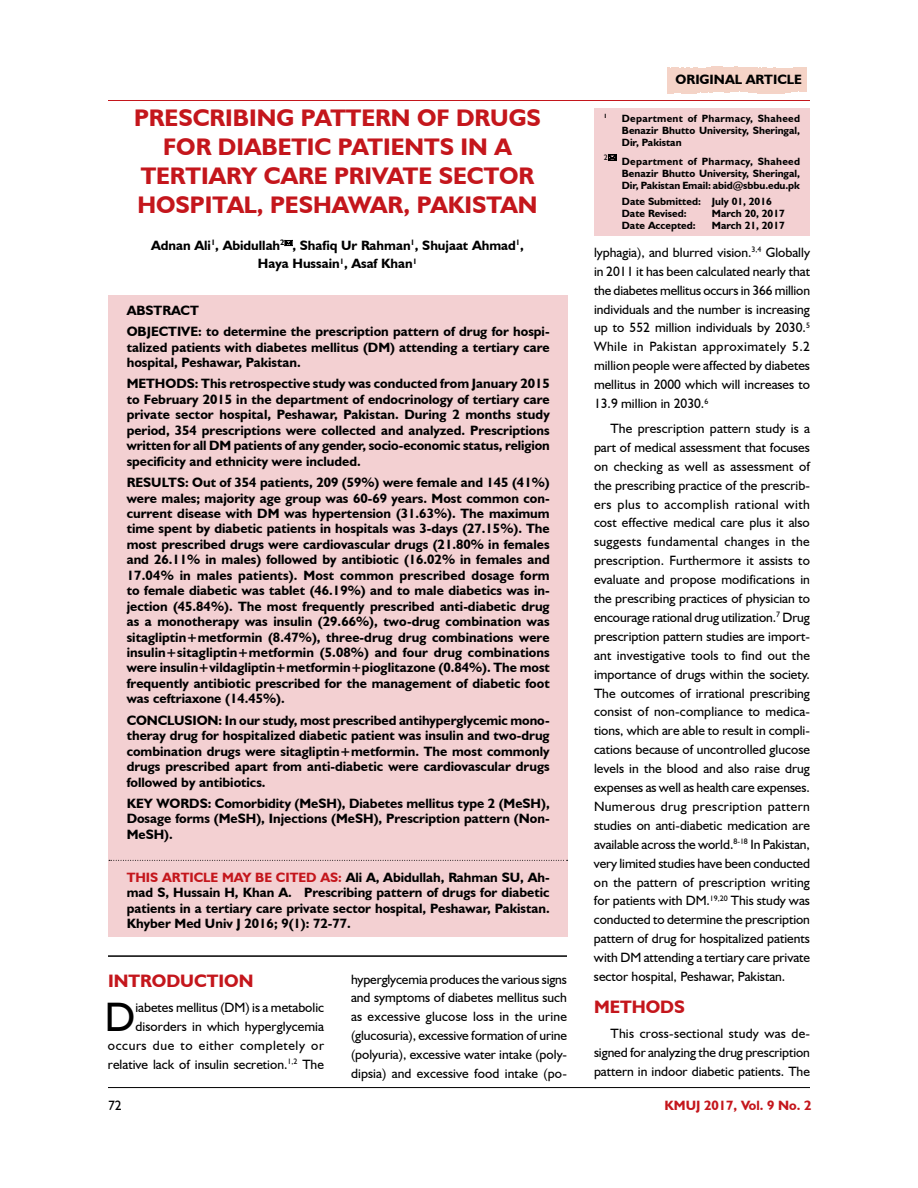
<style>
.page{position:relative;width:918px;height:1188px;background:#fff}
.page>*{position:absolute;margin:0;border:0;box-sizing:border-box;transform-origin:0 0}
.t1{font:41.1px "Humanist 521 BT";color:#000}
.t2{font:700 24px/28.8px "Humanist 521 BT";color:#c4161c;text-align:center}
.t3{font:700 18px "Humanist 521 BT";color:#c4161c}
.t4{font:700 13.5px/15.5px "Humanist 521 BT";color:#000;text-align:justify}
.t5{font:13.5px/18.9px "Humanist 521 BT";color:#000;text-align:justify}
.t6{font:700 13.5px "Humanist 521 BT";color:#c4161c}
.t7{font:700 10.5px/12px "Humanist 521 BT";color:#000;text-align:justify}
.t8{font:7.8px "Humanist 521 BT";color:#000}
.t9{font:700 6.15px "Humanist 521 BT";color:#000}
.s1{color:#c4161c}
</style>
<div class="page">
<hr style="left:108px;top:1087px;width:702px;height:1px;background:#000">
<hr style="left:108px;top:100px;width:702px;height:1px;background:#c4161c">
<div style="left:594px;top:108px;width:216px;height:127px;background:#f3d0d2"></div>
<div style="left:109px;top:295px;width:459px;height:642px;background:#f3d0d2"></div>
<svg style="left:109px;top:860px;width:459px;height:1px"></svg>
<hr style="left:108px;top:955px;width:459px;height:2px;background:#000">
<svg style="left:667px;top:92px;width:46px;height:2px"></svg>
<svg style="left:667px;top:66px;width:140px;height:3px"></svg>
<svg style="left:285px;top:240px;width:7px;height:6px"></svg>
<svg style="left:608px;top:154px;width:9px;height:7px"></svg>
<h2 class="t2" style="left:134px;top:103px;width:408px">PRESCRIBING PATTERN OF DRUGS<br>FOR DIABETIC PATIENTS IN A<br>TERTIARY CARE PRIVATE SECTOR<br>HOSPITAL, PESHAWAR, PAKISTAN</h2>
<p class="t4" style="left:151px;top:235px;width:374px;line-height:18.9px;text-align:center">Adnan Ali<sup>1</sup>, Abidullah<sup>2</sup> , Shafiq Ur Rahman<sup>1</sup>, Shujaat Ahmad<sup>1</sup>,<br>Haya Hussain<sup>1</sup>, Asaf Khan<sup>1</sup></p>
<p class="t4" style="left:127px;top:299px;width:424px;line-height:21.5px">ABSTRACT<br>OBJECTIVE: to determine the prescription pattern of drug for hospi-</p>
<p class="t4" style="left:127px;top:339px;width:424px">talized patients with diabetes mellitus (DM) attending a tertiary care hospital, Peshawar, Pakistan.</p>
<p class="t4" style="left:127px;top:376px;width:425px">METHODS: This retrospective study was conducted from January 2015 to February 2015 in the department of endocrinology of tertiary care private sector hospital, Peshawar, Pakistan. During 2 months study period, 354 prescriptions were collected and analyzed. Prescriptions written for all DM patients of any gender, socio-economic status, religion specificity and ethnicity were included.</p>
<p class="t4" style="left:127px;top:475px;width:425px">RESULTS: Out of 354 patients, 209 (59%) were female and 145 (41%) were males; majority age group was 60-69 years. Most common con&shy;current disease with DM was hypertension (31.63%). The maximum time spent by diabetic patients in hospitals was 3-days (27.15%). The most prescribed drugs were cardiovascular drugs (21.80% in females and 26.11% in males) followed by antibiotic (16.02% in females and 17.04% in males patients). Most common prescribed dosage form to female diabetic was tablet (46.19%) and to male diabetics was in&shy;jection (45.84%). The most frequently prescribed anti-diabetic drug as a monotherapy was insulin (29.66%), two-drug combination was sitagliptin+metformin (8.47%), three-drug drug combinations were insulin+sitagliptin+metformin (5.08%) and four drug combinations were insulin+vildagliptin+metformin+pioglitazone (0.84%). The most frequently antibiotic prescribed for the management of diabetic foot was ceftriaxone (14.45%).</p>
<p class="t4" style="left:127px;top:712px;width:425px">CONCLUSION: In our study, most prescribed antihyperglycemic mono&shy;theray drug for hospitalized diabetic patient was insulin and two-drug combination drugs were sitagliptin+metformin. The most commonly drugs prescribed apart from anti-diabetic were cardiovascular drugs followed by antibiotics.</p>
<p class="t4" style="left:127px;top:795px;width:425px">KEY WORDS: Comorbidity (MeSH), Diabetes mellitus type 2 (MeSH), Dosage forms (MeSH), Injections (MeSH), Prescription pattern (Non-MeSH).</p>
<p class="t4" style="left:127px;top:869px;width:425px"><span class="s1">THIS ARTICLE MAY BE CITED AS:</span> Ali A, Abidullah, Rahman SU, Ah&shy;mad S, Hussain H, Khan A. Prescribing pattern of drugs for diabetic patients in a tertiary care private sector hospital, Peshawar, Pakistan.<br>Khyber Med Univ J 2016; 9(1): 72-77.</p>
<h3 class="t3" style="left:108px;top:970px;width:147px">INTRODUCTION</h3>
<h1 class="t1" style="left:105px;top:991px;width:32px">D</h1>
<p class="t5" style="left:108px;top:998px;width:218px;text-align:right">iabetes mellitus (DM) is a metabolic disorders in which hyperglycemia occurs due to either completely or relative lack of insulin secretion.<sup>1,2</sup> The</p>
<p class="t5" style="left:351px;top:969px;width:218px">hyperglycemia produces the various signs and symptoms of diabetes mellitus such as excessive glucose loss in the urine (glucosuria), excessive formation of urine (polyuria), excessive water intake (poly&shy;dipsia) and excessive food intake (po-</p>
<p class="t4" style="left:676px;top:71px;width:128px">ORIGINAL ARTICLE</p>
<p class="t9" style="left:604px;top:113px;width:5px">1</p>
<p class="t7" style="left:622px;top:112px;width:180px">Department of Pharmacy, Shaheed Benazir Bhutto University, Sheringal, Dir, Pakistan</p>
<p class="t8" style="left:604px;top:153px;width:5px">2</p>
<p class="t7" style="left:622px;top:155px;width:180px">Department of Pharmacy, Shaheed Benazir Bhutto University, Sheringal, Dir, Pakistan Email: abid@sbbu.edu.pk</p>
<p class="t7" style="left:622px;top:196px;width:151px">Date Submitted: July 01, 2016<br>Date Revised:</p>
<p class="t7" style="left:712px;top:208px;width:74px">March 20, 2017</p>
<p class="t7" style="left:622px;top:220px;width:75px">Date Accepted:</p>
<p class="t7" style="left:712px;top:220px;width:74px">March 21, 2017</p>
<p class="t5" style="left:594px;top:243px;width:218px">lyphagia), and blurred vision.<sup>3,4</sup> Globally in 2011 it has been calculated nearly that the diabetes mellitus occurs in 366 million individuals and the number is increasing up to 552 million individuals by 2030.<sup>5<br></sup>While in Pakistan approximately 5.2 million people were affected by diabetes mellitus in 2000 which will increases to 13.9 million in 2030.<sup>6</sup></p>
<p class="t5" style="left:594px;top:419px;width:218px;text-indent:17px">The prescription pattern study is a part of medical assessment that focuses on checking as well as assessment of the prescribing practice of the prescrib&shy;ers plus to accomplish rational with cost effective medical care plus it also suggests fundamental changes in the prescription. Furthermore it assists to evaluate and propose modifications in the prescribing practices of physician to encourage rational drug utilization.<sup>7</sup> Drug prescription pattern studies are import&shy;ant investigative tools to find out the importance of drugs within the society.<br>The outcomes of irrational prescribing consist of non-compliance to medica&shy;tions, which are able to result in compli&shy;cations because of uncontrolled glucose levels in the blood and also raise drug expenses as well as health care expenses.<br>Numerous drug prescription pattern studies on anti-diabetic medication are available across the world.<sup>8-18</sup> In Pakistan, very limited studies have been conducted on the pattern of prescription writing for patients with DM.<sup>19,20</sup> This study was conducted to determine the prescription pattern of drug for hospitalized patients with DM attending a tertiary care private sector hospital, Peshawar, Pakistan.</p>
<h3 class="t3" style="left:594px;top:996px;width:92px">METHODS</h3>
<p class="t5" style="left:594px;top:1024px;width:218px;text-indent:16px">This cross-sectional study was de&shy;signed for analyzing the drug prescription pattern in indoor diabetic patients. The</p>
<p class="t5" style="left:108px;top:1095px;width:15px">72</p>
<p class="t6" style="left:665px;top:1097px;width:148px">KMUJ 2017, Vol. 9 No. 2</p>
</div>
